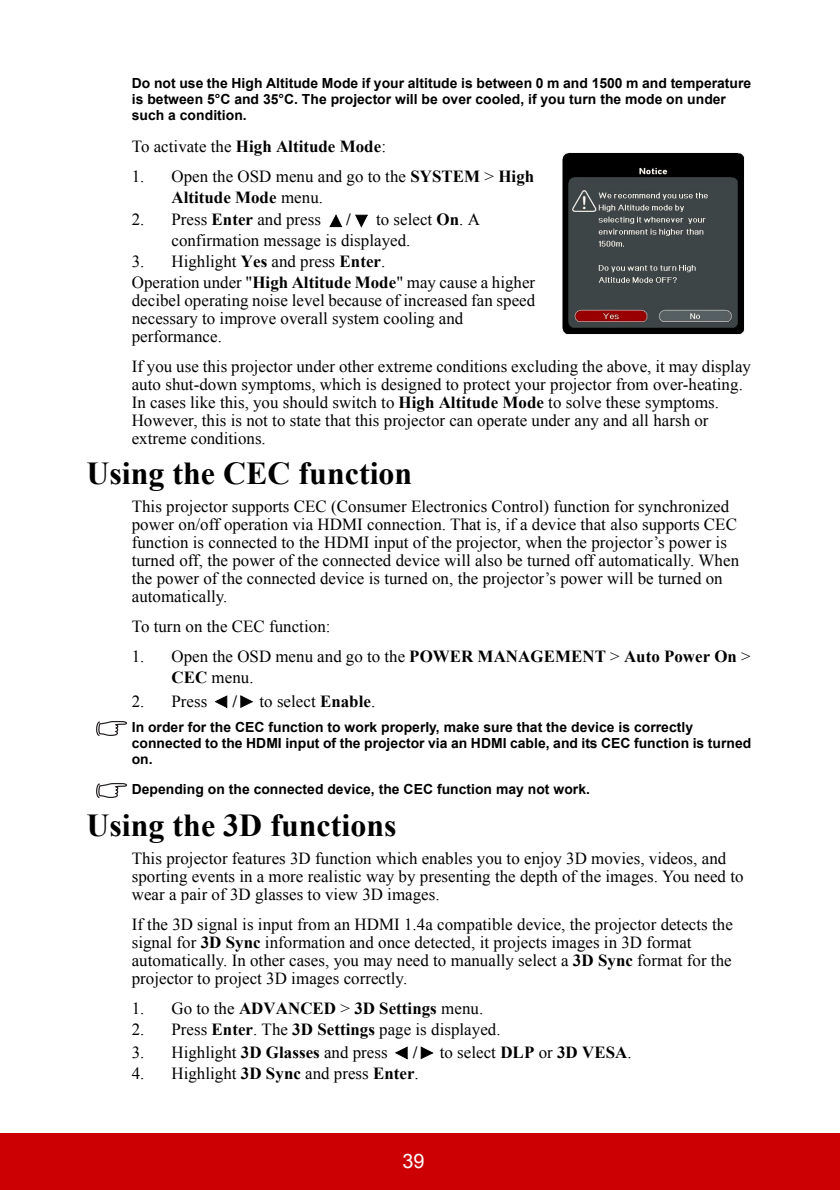
<style>
.page{position:relative;width:840px;height:1190px;background:#fff}
.page>*{position:absolute;margin:0;border:0;box-sizing:border-box;transform-origin:0 0}
.t1{font:700 32px "Times New Roman";color:#000}
.t2{font:20px "Arial";color:#fff}
.t3{font:17px/18px "Times New Roman";letter-spacing:.005em;color:#000}
.t4{font:700 17px "Times New Roman";color:#000}
.t5{font:700 14px/16px "Arial";color:#000}
.s1{font-weight:400}
.s2{font-weight:700}
</style>
<div class="page">
<div style="left:0;top:1133px;width:839px;height:57px;background:#cc0003"></div>
<img style="left:563px;top:153px;width:181px;height:182px">
<svg style="left:329px;top:214px;width:13px;height:13px"></svg>
<svg style="left:355px;top:215px;width:13px;height:13px"></svg>
<svg style="left:215px;top:695px;width:12px;height:13px"></svg>
<svg style="left:240px;top:695px;width:13px;height:13px"></svg>
<svg style="left:96px;top:721px;width:31px;height:15px"></svg>
<svg style="left:96px;top:783px;width:31px;height:15px"></svg>
<svg style="left:395px;top:1046px;width:13px;height:13px"></svg>
<svg style="left:421px;top:1046px;width:13px;height:13px"></svg>
<p class="t5" style="left:132px;top:75px;width:621px">Do not use the High Altitude Mode if your altitude is between 0 m and 1500 m and temperature is between 5°C and 35°C. The projector will be over cooled, if you turn the mode on under such a condition.</p>
<p class="t4" style="left:132px;top:137px;width:256px"><span class="s1">To activate the</span> High Altitude Mode<span class="s1">:</span></p>
<p class="t3" style="left:171px;top:166px;width:364px;line-height:21px;text-indent:-40px">1. Open the OSD menu and go to the <span class="s2">SYSTEM</span> &gt; <span class="s2">High<br>Altitude Mode</span> menu.</p>
<p class="t3" style="left:132px;top:211px;width:191px">2. Press <span class="s2">Enter</span> and press</p>
<p class="t4" style="left:346px;top:210px;width:6px">/</p>
<p class="t3" style="left:171px;top:209px;width:310px;line-height:21px;text-indent:205px">to select <span class="s2">On</span>. A confirmation message is displayed.</p>
<p class="t3" style="left:132px;top:251px;width:405px;line-height:21px">3. Highlight <span class="s2">Yes</span> and press <span class="s2">Enter</span>.<br>Operation under "<span class="s2">High Altitude Mode</span>" may cause a higher</p>
<p class="t3" style="left:132px;top:292px;width:405px">decibel operating noise level because of increased fan speed necessary to improve overall system cooling and performance.</p>
<p class="t3" style="left:132px;top:358px;width:621px">If you use this projector under other extreme conditions excluding the above, it may display auto shut-down symptoms, which is designed to protect your projector from over-heating.<br>In cases like this, you should switch to <span class="s2">High Altitude Mode</span> to solve these symptoms.<br>However, this is not to state that this projector can operate under any and all harsh or extreme conditions.</p>
<h1 class="t1" style="left:86px;top:456px;width:327px">Using the CEC function</h1>
<p class="t3" style="left:132px;top:498px;width:609px">This projector supports CEC (Consumer Electronics Control) function for synchronized power on/off operation via HDMI connection. That is, if a device that also supports CEC function is connected to the HDMI input of the projector, when the projector’s power is turned off, the power of the connected device will also be turned off automatically. When the power of the connected device is turned on, the projector’s power will be turned on automatically.</p>
<p class="t3" style="left:132px;top:618px;width:200px">To turn on the CEC function:</p>
<p class="t3" style="left:171px;top:646px;width:581px;line-height:21px;text-indent:-40px">1. Open the OSD menu and go to the <span class="s2">POWER MANAGEMENT</span> &gt; <span class="s2">Auto Power On</span> &gt;<br><span class="s2">CEC</span> menu.</p>
<p class="t3" style="left:132px;top:692px;width:77px">2. Press</p>
<p class="t4" style="left:233px;top:691px;width:6px">/</p>
<p class="t3" style="left:260px;top:692px;width:117px">to select <span class="s2">Enable</span>.</p>
<p class="t5" style="left:132px;top:719px;width:621px">In order for the CEC function to work properly, make sure that the device is correctly connected to the HDMI input of the projector via an HDMI cable, and its CEC function is turned on.</p>
<p class="t5" style="left:132px;top:781px;width:460px">Depending on the connected device, the CEC function may not work.</p>
<h1 class="t1" style="left:86px;top:807px;width:312px">Using the 3D functions</h1>
<p class="t3" style="left:132px;top:849px;width:613px">This projector features 3D function which enables you to enjoy 3D movies, videos, and sporting events in a more realistic way by presenting the depth of the images. You need to wear a pair of 3D glasses to view 3D images.</p>
<p class="t3" style="left:132px;top:915px;width:603px">If the 3D signal is input from an HDMI 1.4a compatible device, the projector detects the signal for <span class="s2">3D Sync</span> information and once detected, it projects images in 3D format automatically. In other cases, you may need to manually select a <span class="s2">3D Sync</span> format for the projector to project 3D images correctly.</p>
<p class="t4" style="left:132px;top:999px;width:353px"><span class="s1">1. Go to the</span> ADVANCED <span class="s1">&gt;</span> 3D Settings <span class="s1">menu.</span></p>
<p class="t3" style="left:132px;top:1020px;width:370px">2. Press <span class="s2">Enter</span>. The <span class="s2">3D Settings</span> page is displayed.</p>
<p class="t3" style="left:132px;top:1043px;width:257px">3. Highlight <span class="s2">3D Glasses</span> and press</p>
<p class="t4" style="left:413px;top:1043px;width:6px">/</p>
<p class="t3" style="left:440px;top:1043px;width:193px">to select <span class="s2">DLP</span> or <span class="s2">3D VESA</span>.</p>
<p class="t3" style="left:132px;top:1064px;width:289px">4. Highlight <span class="s2">3D Sync</span> and press <span class="s2">Enter</span>.</p>
<p class="t2" style="left:402px;top:1150px;width:24px">39</p>
</div>
